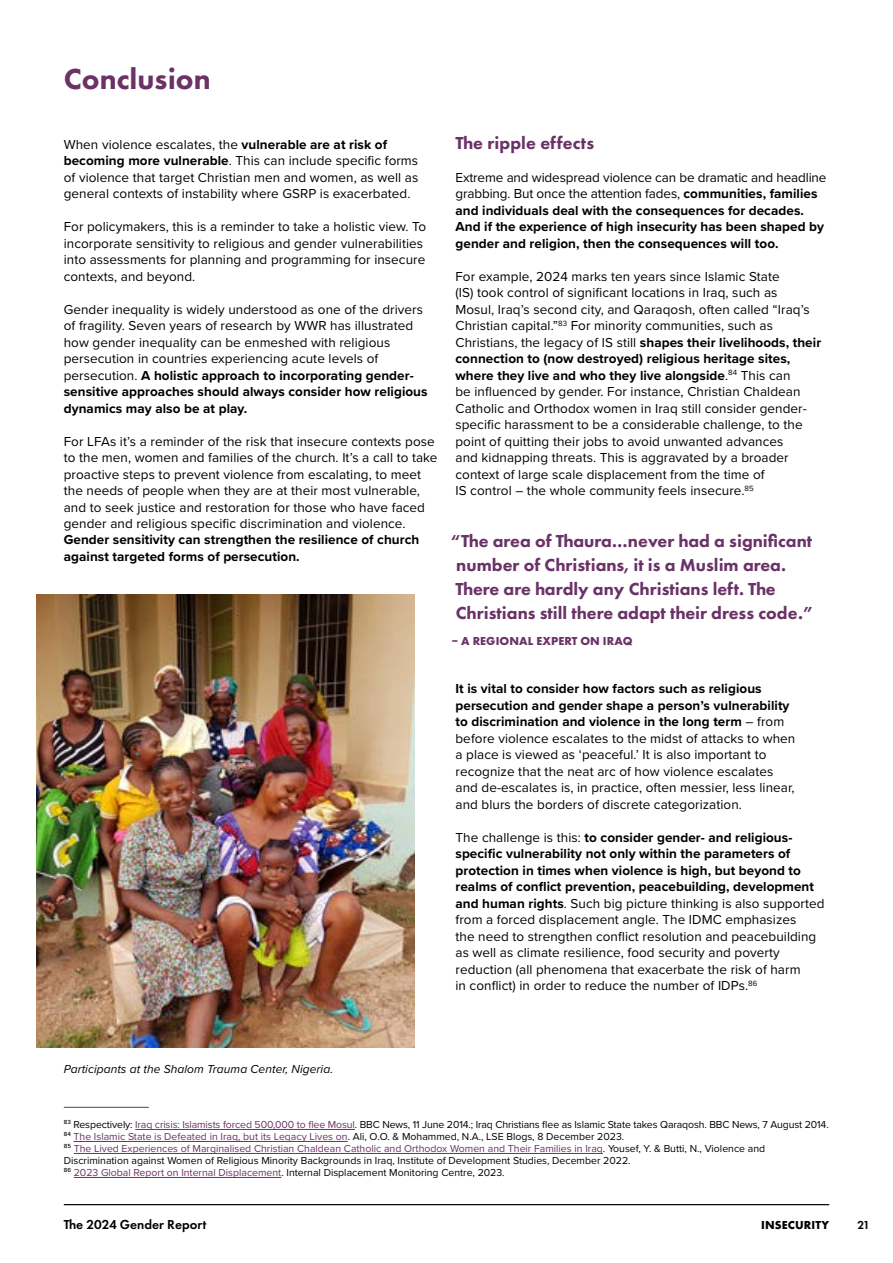
<style>
.page{position:relative;width:893px;height:1263px;background:#fff}
.page>*{position:absolute;margin:0;border:0;box-sizing:border-box;transform-origin:0 0}
.t1{font:800 30px "Futura PT";color:#6b3267}
.t2{font:800 18px/24px "Futura PT";color:#6b3267}
.t3{font:13.5px/16.5px "Proxima Nova";letter-spacing:.005em;color:#000}
.t4{font:700 13.5px/16.5px "Proxima Nova";letter-spacing:.005em;color:#000}
.t5{font:600 13.5px "Futura PT";color:#000}
.t6{font:italic 12px "Proxima Nova";letter-spacing:.005em;color:#000}
.t7{font:700 12px "Futura PT";letter-spacing:.01em;color:#6b3267}
.t8{font:700 12px "Futura PT";letter-spacing:.01em;color:#000}
.t9{font:600 12px "Futura PT";color:#000}
.t10{font:10.5px/12px "Proxima Nova";color:#000}
.s1{font-weight:700}
.s2{font-weight:400}
.s3{color:#6b3267}
</style>
<div class="page">
<hr style="left:64px;top:1204px;width:765px;height:1px;background:#000">
<hr style="left:64px;top:1107px;width:85px;height:1px;background:#6b3267">
<hr style="left:135px;top:1129px;width:220px;height:1px;background:#6b3267">
<hr style="left:74px;top:1141px;width:274px;height:1px;background:#6b3267">
<hr style="left:74px;top:1153px;width:529px;height:1px;background:#6b3267">
<hr style="left:74px;top:1177px;width:207px;height:1px;background:#6b3267">
<img style="left:36px;top:594px;width:379px;height:453px">
<h1 class="t1" style="left:64px;top:60px;width:148px">Conclusion</h1>
<p class="t3" style="left:64px;top:135px;width:356px">When violence escalates, the <span class="s1">vulnerable are at risk of becoming more vulnerable</span>. This can include specific forms of violence that target Christian men and women, as well as general contexts of instability where GSRP is exacerbated.</p>
<p class="t3" style="left:64px;top:218px;width:364px">For policymakers, this is a reminder to take a holistic view. To incorporate sensitivity to religious and gender vulnerabilities into assessments for planning and programming for insecure contexts, and beyond.</p>
<p class="t3" style="left:64px;top:300px;width:365px">Gender inequality is widely understood as one of the drivers of fragility. Seven years of research by WWR has illustrated how gender inequality can be enmeshed with religious persecution in countries experiencing acute levels of persecution. <span class="s1">A holistic approach to incorporating gender&shy;sensitive approaches should always consider how religious dynamics may also be at play.</span></p>
<p class="t3" style="left:64px;top:432px;width:375px">For LFAs it’s a reminder of the risk that insecure contexts pose to the men, women and families of the church. It’s a call to take proactive steps to prevent violence from escalating, to meet the needs of people when they are at their most vulnerable, and to seek justice and restoration for those who have faced gender and religious specific discrimination and violence.</p>
<p class="t4" style="left:64px;top:531px;width:357px">Gender sensitivity can strengthen the resilience of church against targeted forms of persecution.</p>
<h2 class="t2" style="left:455px;top:130px;width:140px">The ripple effects</h2>
<p class="t4" style="left:455px;top:168px;width:372px"><span class="s2">Extreme and widespread violence can be dramatic and headline grabbing. But once the attention fades,</span> communities, families and individuals deal with the consequences for decades.<br>And if the experience of high insecurity has been shaped by gender and religion, then the consequences will too.</p>
<p class="t3" style="left:455px;top:267px;width:367px">For example, 2024 marks ten years since Islamic State<br>(IS) took control of significant locations in Iraq, such as<br>Mosul, Iraq’s second city, and Qaraqosh, often called “Iraq’s Christian capital.”<sup>83</sup> For minority communities, such as Christians, the legacy of IS still <span class="s1">shapes their livelihoods, their connection to (now destroyed) religious heritage sites, where they live and who they live alongside</span>.<sup>84</sup> This can<br>be influenced by gender. For instance, Christian Chaldean Catholic and Orthodox women in Iraq still consider gender&shy;specific harassment to be a considerable challenge, to the point of quitting their jobs to avoid unwanted advances<br>and kidnapping threats. This is aggravated by a broader context of large scale displacement from the time of<br>IS control – the whole community feels insecure.<sup>85</sup></p>
<h2 class="t2" style="left:451px;top:528px;width:363px">“The area of Thaura…never had a significant number of Christians, it is a Muslim area.<br>There are hardly any Christians left. The Christians still there adapt their dress code.”</h2>
<p class="t7" style="left:451px;top:633px;width:183px">– A REGIONAL EXPERT ON IRAQ</p>
<p class="t3" style="left:455px;top:680px;width:341px"><span class="s1">It is vital to consider how factors such as religious persecution and gender shape a person’s vulnerability to discrimination and violence in the long term</span> – from before violence escalates to the midst of attacks to when a place is viewed as ‘peaceful.’ It is also important to recognize that the neat arc of how violence escalates and de-escalates is, in practice, often messier, less linear, and blurs the borders of discrete categorization.</p>
<p class="t3" style="left:455px;top:828px;width:371px">The challenge is this: <span class="s1">to consider gender- and religious&shy;specific vulnerability not only within the parameters of protection in times when violence is high, but beyond to realms of conflict prevention, peacebuilding, development and human rights</span>. Such big picture thinking is also supported from a forced displacement angle. The IDMC emphasizes<br>the need to strengthen conflict resolution and peacebuilding as well as climate resilience, food security and poverty reduction (all phenomena that exacerbate the risk of harm<br>in conflict) in order to reduce the number of IDPs.<sup>86</sup></p>
<p class="t6" style="left:64px;top:1060px;width:271px">Participants at the Shalom Trauma Center, Nigeria.</p>
<p class="t10" style="left:64px;top:1118px;width:766px"><sup>83</sup> Respectively: <span class="s3">Iraq crisis: Islamists forced 500,000 to flee Mosul</span>. BBC News, 11 June 2014.; Iraq Christians flee as Islamic State takes Qaraqosh. BBC News, 7 August 2014.<br><sup>84</sup> <span class="s3">The Islamic State is Defeated in Iraq, but its Legacy Lives on</span>. Ali, O.O. &amp; Mohammed, N.A., LSE Blogs, 8 December 2023.<br><sup>85</sup> <span class="s3">The Lived Experiences of Marginalised Christian Chaldean Catholic and Orthodox Women and Their Families in Iraq</span>. Yousef, Y. &amp; Butti, N., Violence and Discrimination against Women of Religious Minority Backgrounds in Iraq, Institute of Development Studies, December 2022.<br><sup>86</sup> <span class="s3">2023 Global Report on Internal Displacement</span>. Internal Displacement Monitoring Centre, 2023.</p>
<p class="t5" style="left:64px;top:1216px;width:144px">The 2024 Gender Report</p>
<p class="t8" style="left:761px;top:1217px;width:69px">INSECURITY</p>
<p class="t9" style="left:857px;top:1217px;width:14px">21</p>
</div>
